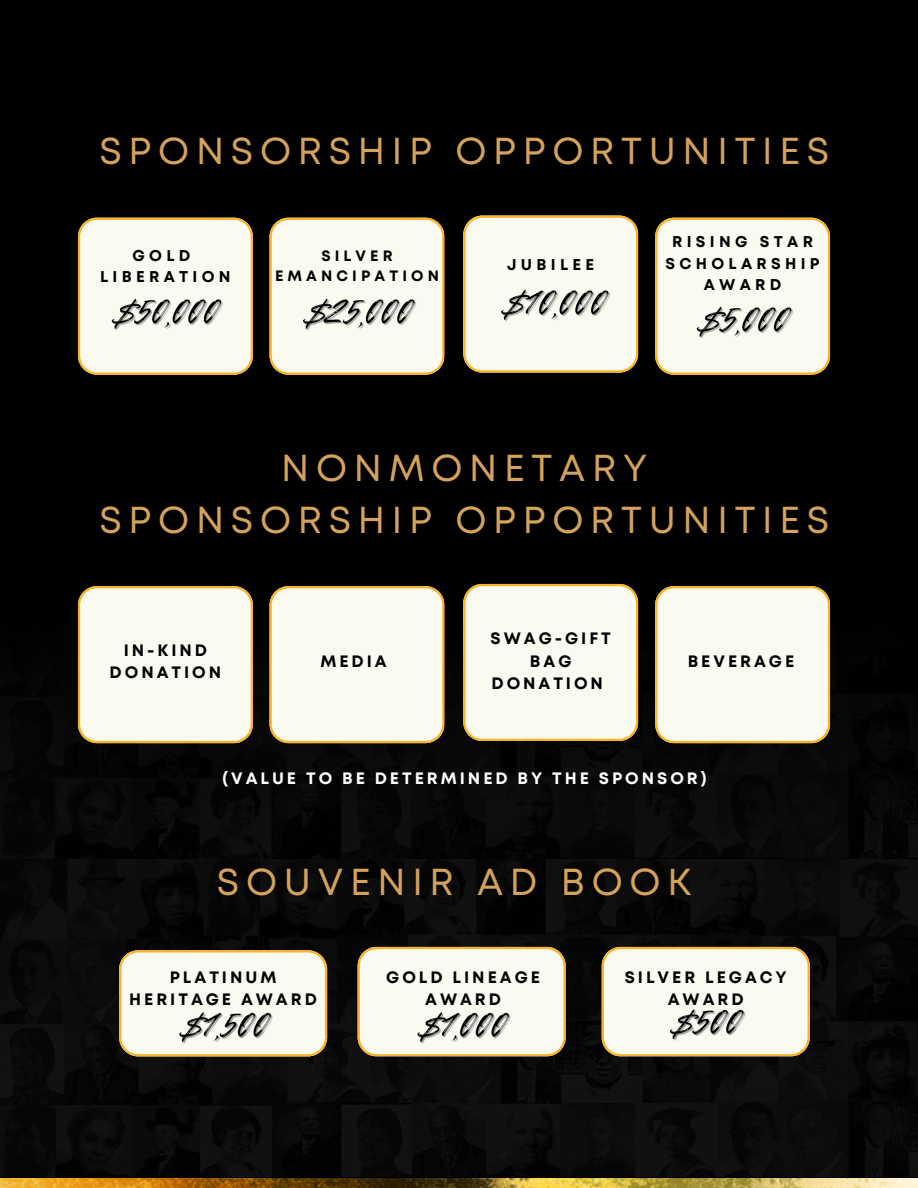
<style>
.page{position:relative;width:918px;height:1188px;background:#000}
.page>*{position:absolute;margin:0;border:0;box-sizing:border-box;transform-origin:0 0}
.t1{font:37.5px/51.8px "Mont";letter-spacing:.18em;color:#d4a25c;text-align:center}
.t2{font:700 16.5px/22.5px "Mont";letter-spacing:.18em;color:#000;text-align:center}
.t3{font:700 16.5px "Mont";letter-spacing:.18em;color:#fff}
.t4{font:700 15.6px/21.3px "Mont";letter-spacing:.275em;color:#000;text-align:center}
.t5{font:700 15px/20.2px "Mont";letter-spacing:.275em;color:#000;text-align:center}
</style>
<div class="page">
<div style="left:0;top:1029px;width:918px;height:148px;background:#0a0a0a"></div>
<img style="left:0;top:1179px;width:918px;height:9px">
<img style="left:0;top:601px;width:918px;height:428px">
<svg style="left:78px;top:218px;width:175px;height:157px;background:#f6f1df"></svg>
<img style="left:112px;top:277px;width:113px;height:67px">
<svg style="left:655px;top:218px;width:175px;height:157px;background:#f6f1e0"></svg>
<img style="left:697px;top:284px;width:97px;height:67px">
<svg style="left:270px;top:218px;width:175px;height:157px;background:#f3efdf"></svg>
<img style="left:302px;top:277px;width:115px;height:67px">
<svg style="left:463px;top:216px;width:175px;height:157px;background:#f5f1e0"></svg>
<img style="left:500px;top:267px;width:111px;height:67px">
<svg style="left:78px;top:586px;width:175px;height:157px;background:#f7f3e4"></svg>
<svg style="left:655px;top:586px;width:175px;height:157px;background:#f7f3e4"></svg>
<svg style="left:270px;top:586px;width:175px;height:157px;background:#f6f3e4"></svg>
<svg style="left:463px;top:584px;width:175px;height:157px;background:#f7f3e4"></svg>
<svg style="left:119px;top:950px;width:208px;height:106px;background:#f5f0df"></svg>
<svg style="left:358px;top:947px;width:208px;height:109px;background:#f5f0df"></svg>
<svg style="left:602px;top:947px;width:208px;height:109px;background:#f6f1df"></svg>
<img style="left:176px;top:989px;width:100px;height:68px">
<img style="left:414px;top:989px;width:100px;height:68px">
<img style="left:668px;top:986px;width:82px;height:68px">
<p class="t1" style="left:99px;top:128px;width:731px">SPONSORSHIP OPPORTUNITIES</p>
<p class="t4" style="left:132px;top:246px;width:59px">GOLD</p>
<p class="t4" style="left:100px;top:267px;width:132px">LIBERATION</p>
<h3 class="t5" style="left:275px;top:247px;width:165px">SILVER<br>EMANCIPATION</h3>
<p class="t4" style="left:507px;top:255px;width:89px">JUBILEE</p>
<p class="t4" style="left:666px;top:232px;width:156px">RISING STAR<br>SCHOLARSHIP<br>AWARD</p>
<p class="t1" style="left:99px;top:445px;width:731px">NONMONETARY<br>SPONSORSHIP OPPORTUNITIES</p>
<p class="t2" style="left:491px;top:629px;width:122px">SWAG-GIFT<br>BAG<br>DONATION</p>
<p class="t2" style="left:110px;top:640px;width:113px">IN-KIND<br>DONATION</p>
<p class="t2" style="left:320px;top:651px;width:68px">MEDIA</p>
<p class="t2" style="left:688px;top:651px;width:108px">BEVERAGE</p>
<h3 class="t3" style="left:222px;top:772px;width:486px">(VALUE TO BE DETERMINED BY THE SPONSOR)</h3>
<p class="t1" style="left:217px;top:859px;width:476px">SOUVENIR AD BOOK</p>
<p class="t2" style="left:129px;top:967px;width:189px">PLATINUM<br>HERITAGE AWARD</p>
<p class="t2" style="left:386px;top:967px;width:155px">GOLD LINEAGE<br>AWARD</p>
<p class="t2" style="left:625px;top:967px;width:163px">SILVER LEGACY<br>AWARD</p>
</div>
